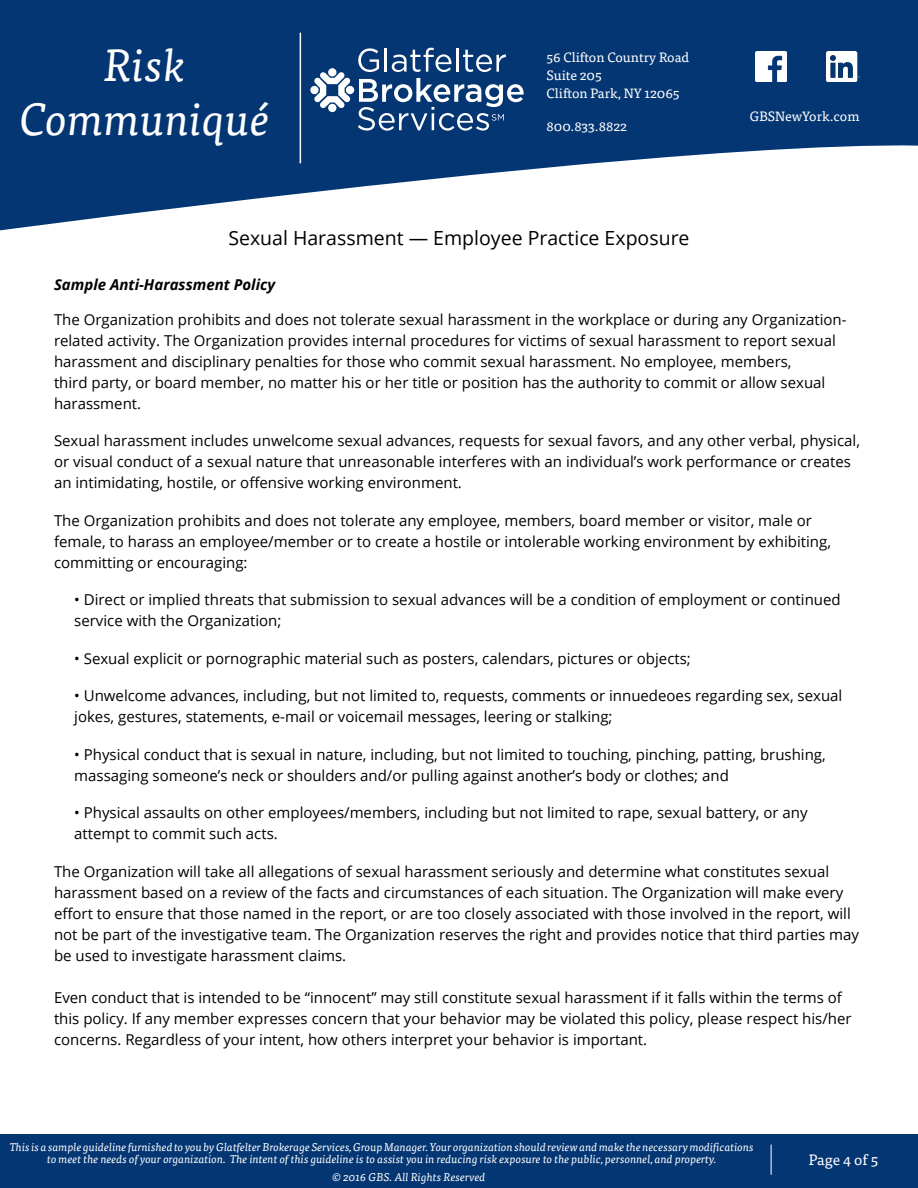
<style>
.page{position:relative;width:918px;height:1188px;background:#fff}
.page>*{position:absolute;margin:0;border:0;box-sizing:border-box;transform-origin:0 0}
.t1{font:italic 45px/54px "Tisa Pro";color:#fff;text-align:center}
.t2{font:19.5px "Open Sans";color:#000}
.t3{font:15px/21px "Open Sans";color:#000}
.t4{font:italic 700 15px "Open Sans";color:#000}
.t5{font:15px "Tisa Pro";color:#fff}
.t6{font:13.5px/18px "Tisa Pro";color:#fff}
.t7{font:italic 11.25px/12px "Tisa Pro";color:#fff;text-align:center}
</style>
<div class="page">
<svg style="left:0;top:0;width:918px;height:230px;fill:#043673"></svg>
<div style="left:0;top:1134px;width:918px;height:54px;background:#043673"></div>
<img style="left:755px;top:51px;width:31px;height:31px">
<img style="left:826px;top:51px;width:33px;height:31px">
<svg style="left:358px;top:48px;width:21px;height:24px"></svg>
<hr style="left:385px;top:48px;width:2px;height:24px;background:#fff">
<svg style="left:392px;top:48px;width:59px;height:24px"></svg>
<hr style="left:456px;top:48px;width:3px;height:24px;background:#fff">
<svg style="left:463px;top:50px;width:43px;height:22px"></svg>
<svg style="left:358px;top:78px;width:166px;height:53px"></svg>
<div style="left:328px;top:68px;width:8px;height:8px;background:#fff;border-radius:50%"></div>
<div style="left:328px;top:104px;width:8px;height:8px;background:#fff;border-radius:50%"></div>
<div style="left:346px;top:86px;width:8px;height:8px;background:#fff;border-radius:50%"></div>
<div style="left:310px;top:86px;width:9px;height:8px;background:#fff;border-radius:50%"></div>
<svg style="left:314px;top:72px;width:36px;height:36px"></svg>
<hr style="left:300px;top:33px;width:1px;height:130px;background:#fff">
<hr style="left:771px;top:1145px;width:1px;height:30px;background:#fff">
<h1 class="t1" style="left:20px;top:35px;width:252px">Risk<br>Communiqué</h1>
<p class="t6" style="left:547px;top:47px;width:144px">56 Clifton Country Road<br>Suite 205<br>Clifton Park, NY 12065</p>
<p class="t6" style="left:547px;top:116px;width:82px">800.833.8822</p>
<p class="t6" style="left:750px;top:106px;width:111px">GBSNewYork.com</p>
<h2 class="t2" style="left:228px;top:225px;width:463px">Sexual Harassment — Employee Practice Exposure</h2>
<p class="t4" style="left:54px;top:274px;width:223px">Sample Anti-Harassment Policy</p>
<p class="t3" style="left:54px;top:308px;width:794px">The Organization prohibits and does not tolerate sexual harassment in the workplace or during any Organization&shy;related activity. The Organization provides internal procedures for victims of sexual harassment to report sexual harassment and disciplinary penalties for those who commit sexual harassment. No employee, members,<br>third party, or board member, no matter his or her title or position has the authority to commit or allow sexual harassment.</p>
<p class="t3" style="left:54px;top:430px;width:808px">Sexual harassment includes unwelcome sexual advances, requests for sexual favors, and any other verbal, physical, or visual conduct of a sexual nature that unreasonable interferes with an individual’s work performance or creates an intimidating, hostile, or offensive working environment.</p>
<p class="t3" style="left:54px;top:509px;width:779px">The Organization prohibits and does not tolerate any employee, members, board member or visitor, male or female, to harass an employee/member or to create a hostile or intolerable working environment by exhibiting, committing or encouraging:</p>
<p class="t3" style="left:74px;top:589px;width:768px">• Direct or implied threats that submission to sexual advances will be a condition of employment or continued service with the Organization;</p>
<p class="t3" style="left:74px;top:647px;width:618px">• Sexual explicit or pornographic material such as posters, calendars, pictures or objects;</p>
<p class="t3" style="left:74px;top:685px;width:770px">• Unwelcome advances, including, but not limited to, requests, comments or innuedeoes regarding sex, sexual jokes, gestures, statements, e-mail or voicemail messages, leering or stalking;</p>
<p class="t3" style="left:74px;top:743px;width:753px">• Physical conduct that is sexual in nature, including, but not limited to touching, pinching, patting, brushing, massaging someone’s neck or shoulders and/or pulling against another’s body or clothes; and</p>
<p class="t3" style="left:74px;top:802px;width:735px">• Physical assaults on other employees/members, including but not limited to rape, sexual battery, or any attempt to commit such acts.</p>
<p class="t3" style="left:54px;top:860px;width:807px">The Organization will take all allegations of sexual harassment seriously and determine what constitutes sexual harassment based on a review of the facts and circumstances of each situation. The Organization will make every effort to ensure that those named in the report, or are too closely associated with those involved in the report, will not be part of the investigative team. The Organization reserves the right and provides notice that third parties may be used to investigate harassment claims.</p>
<p class="t3" style="left:54px;top:986px;width:799px">Even conduct that is intended to be “innocent” may still constitute sexual harassment if it falls within the terms of this policy. If any member expresses concern that your behavior may be violated this policy, please respect his/her concerns. Regardless of your intent, how others interpret your behavior is important.</p>
<p class="t7" style="left:10px;top:1140px;width:746px">This is a sample guideline furnished to you by Glatfelter Brokerage Services, Group Manager. Your organization should review and make the necessary modifications to meet the needs of your organization. The intent of this guideline is to assist you in reducing risk exposure to the public, personnel, and property.</p>
<p class="t7" style="left:332px;top:1170px;width:155px">© 2016 GBS. All Rights Reserved</p>
<p class="t5" style="left:809px;top:1149px;width:71px">Page 4 of 5</p>
</div>
